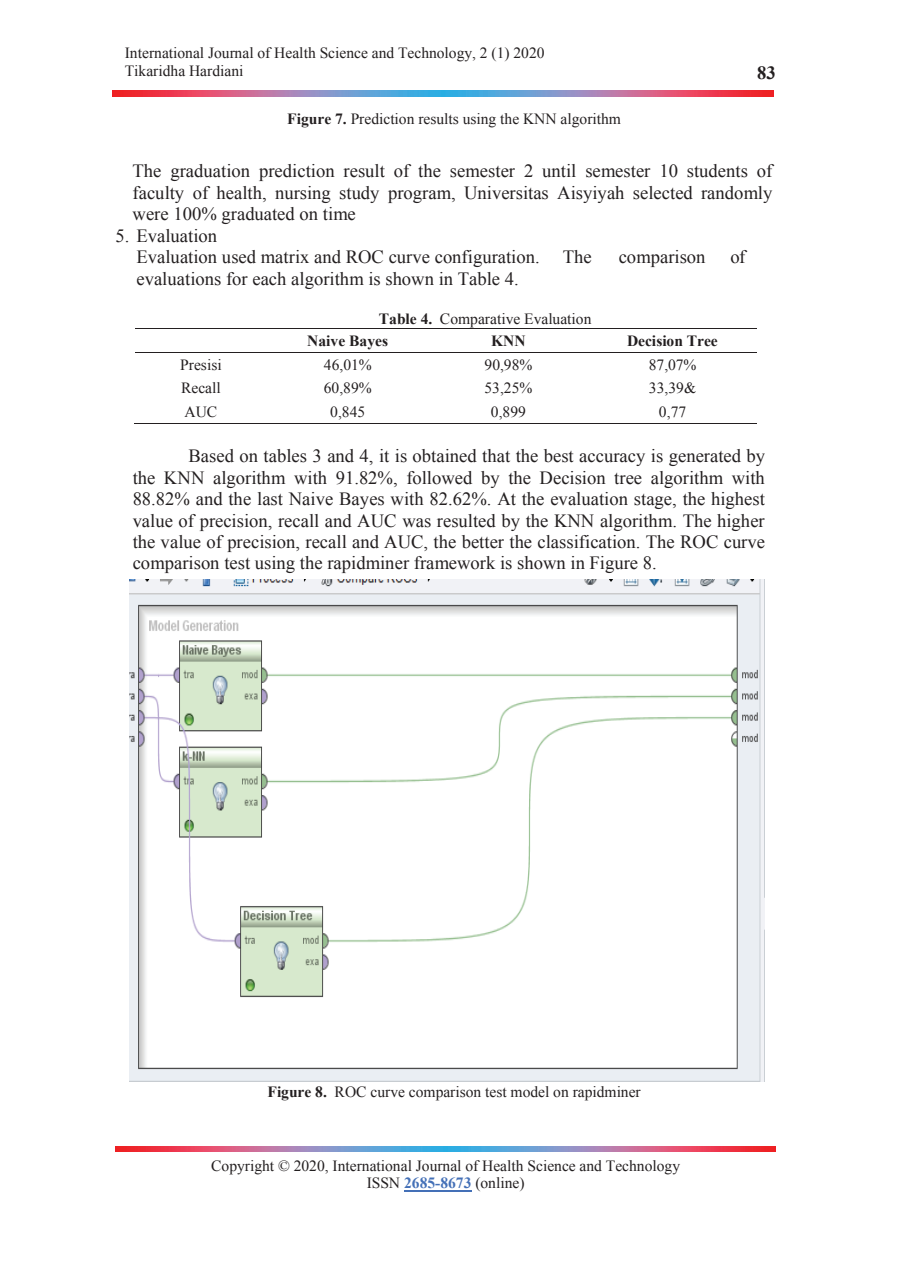
<style>
.page{position:relative;width:918px;height:1263px;background:#fff}
.page>*{position:absolute;margin:0;border:0;box-sizing:border-box;transform-origin:0 0}
.t1{font:18.6px/21.5px "Times New Roman";color:#231f20;text-align:justify}
.t2{font:700 18.6px "Times New Roman";color:#231f20}
.t3{font:15.6px/17.7px "Times New Roman";color:#231f20}
.t4{font:700 15.6px "Times New Roman";letter-spacing:-.005em;color:#231f20}
.s1{font-weight:700}
.s2{font-weight:700;color:#4470b7}
</style>
<div class="page">
<hr style="left:404px;top:1190px;width:68px;height:1px;background:#4470b7">
<img style="left:113px;top:91px;width:660px;height:5px">
<img style="left:115px;top:1146px;width:660px;height:6px">
<hr style="left:135px;top:328px;width:621px;height:1px;background:#231f20">
<hr style="left:135px;top:352px;width:621px;height:1px;background:#231f20">
<hr style="left:134px;top:423px;width:134px;height:1px;background:#231f20">
<hr style="left:266px;top:423px;width:162px;height:1px;background:#231f20">
<hr style="left:427px;top:423px;width:162px;height:1px;background:#231f20">
<hr style="left:588px;top:423px;width:168px;height:1px;background:#231f20">
<img style="left:130px;top:579px;width:634px;height:503px">
<p class="t3" style="left:125px;top:44px;width:421px">International Journal of Health Science and Technology, 2 (1) 2020<br>Tikaridha Hardiani</p>
<p class="t3" style="left:287px;top:110px;width:335px"><span class="s1">Figure 7.</span> Prediction results using the KNN algorithm</p>
<p class="t1" style="left:133px;top:160px;width:641px">The graduation prediction result of the semester 2 until semester 10 students of faculty of health, nursing study program, Universitas Aisyiyah selected randomly were 100% graduated on time</p>
<p class="t1" style="left:137px;top:225px;width:457px;text-indent:-21px">5. Evaluation<br>Evaluation used matrix and ROC curve configuration. The</p>
<p class="t2" style="left:757px;top:63px;width:20px">83</p>
<p class="t1" style="left:619px;top:246px;width:88px">comparison</p>
<p class="t1" style="left:731px;top:246px;width:16px">of</p>
<p class="t1" style="left:137px;top:267px;width:384px">evaluations for each algorithm is shown in Table 4.</p>
<p class="t3" style="left:307px;top:308px;width:286px;line-height:21.5px;text-indent:72px"><span class="s1">Table 4.</span> Comparative Evaluation<br><span class="s1">Naive Bayes</span></p>
<p class="t4" style="left:491px;top:332px;width:36px">KNN</p>
<p class="t4" style="left:627px;top:332px;width:92px">Decision Tree</p>
<p class="t3" style="left:180px;top:356px;width:43px">Presisi</p>
<p class="t3" style="left:324px;top:356px;width:50px">46,01%</p>
<p class="t3" style="left:485px;top:356px;width:49px">90,98%</p>
<p class="t3" style="left:649px;top:356px;width:49px">87,07%</p>
<p class="t3" style="left:181px;top:379px;width:41px">Recall</p>
<p class="t3" style="left:324px;top:379px;width:50px">60,89%</p>
<p class="t3" style="left:484px;top:379px;width:49px">53,25%</p>
<p class="t3" style="left:649px;top:379px;width:49px">33,39&amp;</p>
<p class="t3" style="left:185px;top:402px;width:34px">AUC</p>
<p class="t3" style="left:330px;top:402px;width:36px">0,845</p>
<p class="t3" style="left:491px;top:402px;width:36px">0,899</p>
<p class="t3" style="left:659px;top:402px;width:29px">0,77</p>
<p class="t1" style="left:133px;top:445px;width:634px;text-indent:56px">Based on tables 3 and 4, it is obtained that the best accuracy is generated by the KNN algorithm with 91.82%, followed by the Decision tree algorithm with 88.82% and the last Naive Bayes with 82.62%. At the evaluation stage, the highest value of precision, recall and AUC was resulted by the KNN algorithm. The higher the value of precision, recall and AUC, the better the classification. The ROC curve comparison test using the rapidminer framework is shown in Figure 8.</p>
<p class="t3" style="left:268px;top:1082px;width:375px"><span class="s1">Figure 8.</span> ROC curve comparison test model on rapidminer</p>
<p class="t3" style="left:211px;top:1156px;width:470px;text-align:center">Copyright © 2020, International Journal of Health Science and Technology<br>ISSN <span class="s2">2685-8673</span> (online)</p>
</div>
